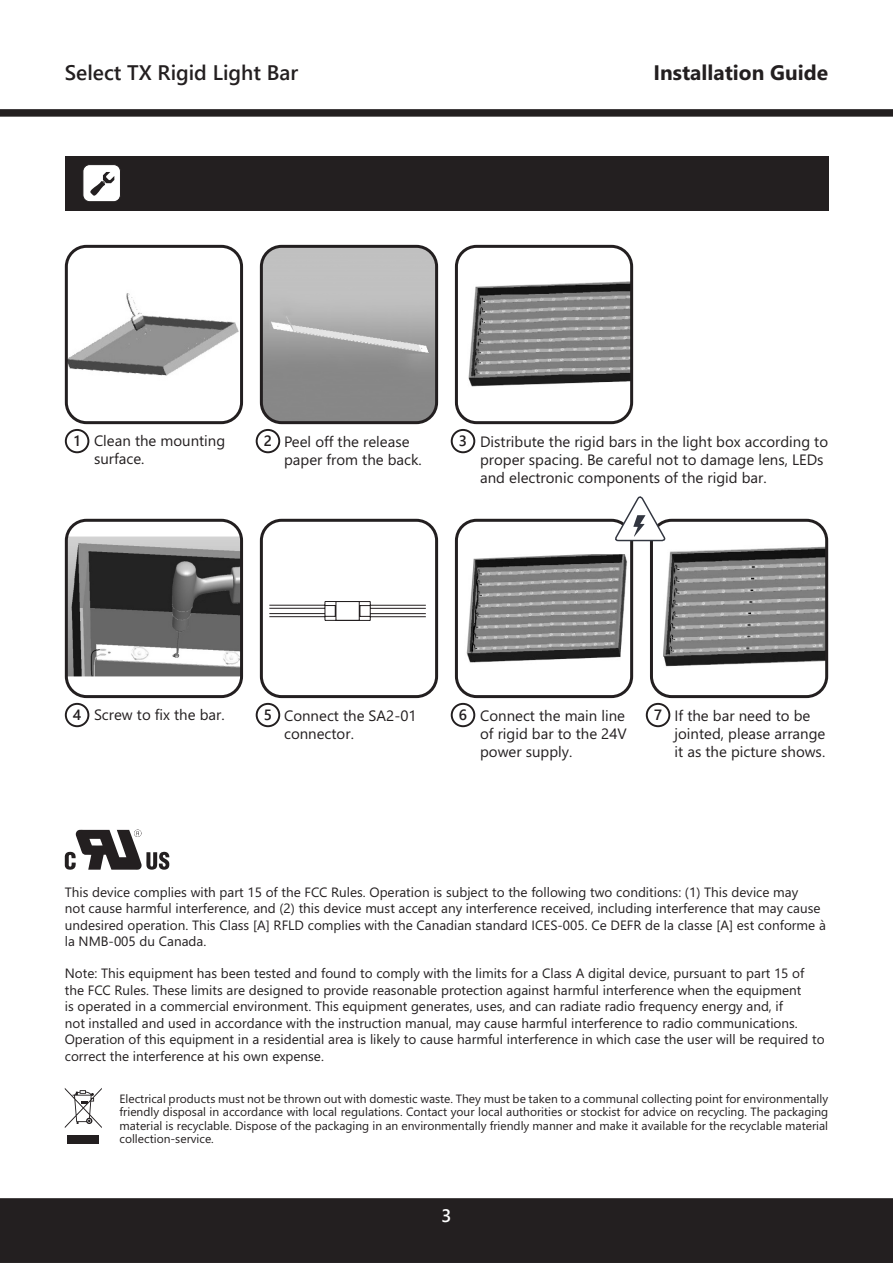
<style>
.page{position:relative;width:893px;height:1263px;background:#fff}
.page>*{position:absolute;margin:0;border:0;box-sizing:border-box;transform-origin:0 0}
.t1{font:600 21px "Segoe UI";color:#231f20}
.t2{font:700 21px "Segoe UI";color:#231f20}
.t3{font:600 18px "Segoe UI";color:#fff}
.supplies_required{font:15px/18px "Segoe UI";color:#231f20}
.t4{font:600 14.85px "Segoe UI";color:#231f20}
.supplies_required-2{font:13.5px/16.5px "Segoe UI";color:#231f20}
.t5{font:12px/13.5px "Segoe UI";color:#231f20;text-align:justify}
</style>
<div class="page">
<img style="left:69px;top:536px;width:170px;height:140px">
<div style="left:65px;top:519px;width:178px;height:179px;border:3px solid #231f20;border-radius:20px"></div>
<img style="left:69px;top:293px;width:170px;height:83px">
<div style="left:65px;top:245px;width:178px;height:179px;border:3px solid #231f20;border-radius:20px"></div>
<hr style="left:336px;top:620px;width:34px;height:1px;background:#231f20">
<hr style="left:370px;top:605px;width:56px;height:1px;background:#231f20">
<hr style="left:370px;top:608px;width:56px;height:1px;background:#231f20">
<hr style="left:370px;top:613px;width:56px;height:1px;background:#231f20">
<hr style="left:370px;top:616px;width:56px;height:1px;background:#231f20">
<svg style="left:359px;top:601px;width:12px;height:19px"></svg>
<hr style="left:325px;top:620px;width:34px;height:1px;background:#231f20">
<hr style="left:325px;top:601px;width:34px;height:1px;background:#231f20">
<svg style="left:324px;top:601px;width:12px;height:19px"></svg>
<hr style="left:269px;top:616px;width:56px;height:1px;background:#231f20">
<hr style="left:269px;top:613px;width:56px;height:1px;background:#231f20">
<hr style="left:269px;top:608px;width:56px;height:1px;background:#231f20">
<hr style="left:269px;top:605px;width:56px;height:1px;background:#231f20">
<div style="left:260px;top:519px;width:178px;height:179px;border:3px solid #231f20;border-radius:20px"></div>
<img style="left:261px;top:246px;width:176px;height:177px">
<div style="left:260px;top:245px;width:178px;height:179px;border:3px solid #231f20;border-radius:20px"></div>
<img style="left:466px;top:555px;width:161px;height:108px">
<div style="left:455px;top:519px;width:178px;height:179px;border:3px solid #231f20;border-radius:20px"></div>
<img style="left:468px;top:281px;width:161px;height:106px">
<div style="left:455px;top:245px;width:178px;height:179px;border:3px solid #231f20;border-radius:20px"></div>
<img style="left:663px;top:546px;width:161px;height:121px">
<div style="left:650px;top:519px;width:178px;height:179px;border:3px solid #231f20;border-radius:20px"></div>
<svg style="left:615px;top:496px;width:50px;height:45px"></svg>
<svg style="left:65px;top:830px;width:104px;height:40px"></svg>
<div style="left:646px;top:703px;width:24px;height:24px;border:2px solid #231f20;border-radius:50%"></div>
<div style="left:451px;top:703px;width:24px;height:24px;border:2px solid #231f20;border-radius:50%"></div>
<div style="left:451px;top:429px;width:24px;height:24px;border:2px solid #231f20;border-radius:50%"></div>
<div style="left:256px;top:703px;width:24px;height:24px;border:2px solid #231f20;border-radius:50%"></div>
<div style="left:256px;top:429px;width:24px;height:24px;border:2px solid #231f20;border-radius:50%"></div>
<div style="left:65px;top:703px;width:24px;height:24px;border:2px solid #231f20;border-radius:50%"></div>
<div style="left:65px;top:429px;width:24px;height:24px;border:2px solid #231f20;border-radius:50%"></div>
<div style="left:68px;top:1136px;width:31px;height:8px;background:#231f20"></div>
<svg style="left:65px;top:1088px;width:37px;height:40px"></svg>
<div style="left:0;top:1198px;width:893px;height:65px;background:#231f20"></div>
<div style="left:0;top:109px;width:893px;height:8px;background:#231f20"></div>
<div style="left:65px;top:156px;width:763px;height:54px;background:#231f20"></div>
<div style="left:83px;top:165px;width:37px;height:37px;background:#fff;border-radius:7px"></div>
<div style="left:83px;top:164px;width:38px;height:38px;border:1px solid #231f20;border-radius:7px"></div>
<svg style="left:90px;top:172px;width:24px;height:24px"></svg>
<h1 class="t1" style="left:65px;top:53px;width:235px">Select TX Rigid Light Bar</h1>
<h1 class="t2" style="left:653px;top:53px;width:176px">Installation Guide</h1>
<p class="t4" style="left:74px;top:427px;width:7px">1</p>
<p class="supplies_required" style="left:94px;top:430px;width:133px">Clean the mounting surface.</p>
<p class="t4" style="left:264px;top:427px;width:10px">2</p>
<p class="supplies_required" style="left:284px;top:431px;width:139px">Peel off the release paper from the back.</p>
<p class="t4" style="left:459px;top:427px;width:10px">3</p>
<p class="supplies_required" style="left:480px;top:431px;width:350px">Distribute the rigid bars in the light box according to proper spacing. Be careful not to damage lens, LEDs and electronic components of the rigid bar.</p>
<p class="t4" style="left:73px;top:701px;width:10px">4</p>
<p class="supplies_required" style="left:94px;top:704px;width:132px">Screw to fix the bar.</p>
<p class="t4" style="left:264px;top:701px;width:10px">5</p>
<p class="supplies_required" style="left:284px;top:705px;width:134px">Connect the SA2-01 connector.</p>
<p class="t4" style="left:459px;top:701px;width:10px">6</p>
<p class="t4" style="left:654px;top:701px;width:9px">7</p>
<p class="supplies_required" style="left:480px;top:705px;width:148px;text-align:justify">Connect the main line of rigid bar to the 24V power supply.</p>
<p class="supplies_required" style="left:674px;top:705px;width:152px">If the bar need to be jointed, please arrange it as the picture shows.</p>
<p class="supplies_required-2" style="left:65px;top:882px;width:762px">This device complies with part 15 of the FCC Rules. Operation is subject to the following two conditions: (1) This device may<br>not cause harmful interference, and (2) this device must accept any interference received, including interference that may cause undesired operation. This Class [A] RFLD complies with the Canadian standard ICES-005. Ce DEFR de la classe [A] est conforme à la NMB-005 du Canada.</p>
<p class="supplies_required-2" style="left:65px;top:964px;width:761px">Note: This equipment has been tested and found to comply with the limits for a Class A digital device, pursuant to part 15 of the FCC Rules. These limits are designed to provide reasonable protection against harmful interference when the equipment<br>is operated in a commercial environment. This equipment generates, uses, and can radiate radio frequency energy and, if<br>not installed and used in accordance with the instruction manual, may cause harmful interference to radio communications.<br>Operation of this equipment in a residential area is likely to cause harmful interference in which case the user will be required to correct the interference at his own expense.</p>
<p class="t5" style="left:119px;top:1091px;width:710px">Electrical products must not be thrown out with domestic waste. They must be taken to a communal collecting point for environmentally friendly disposal in accordance with local regulations. Contact your local authorities or stockist for advice on recycling. The packaging material is recyclable. Dispose of the packaging in an environmentally friendly manner and make it available for the recyclable material collection-service.</p>
<h2 class="t3" style="left:441px;top:1199px;width:11px">3</h2>
</div>
